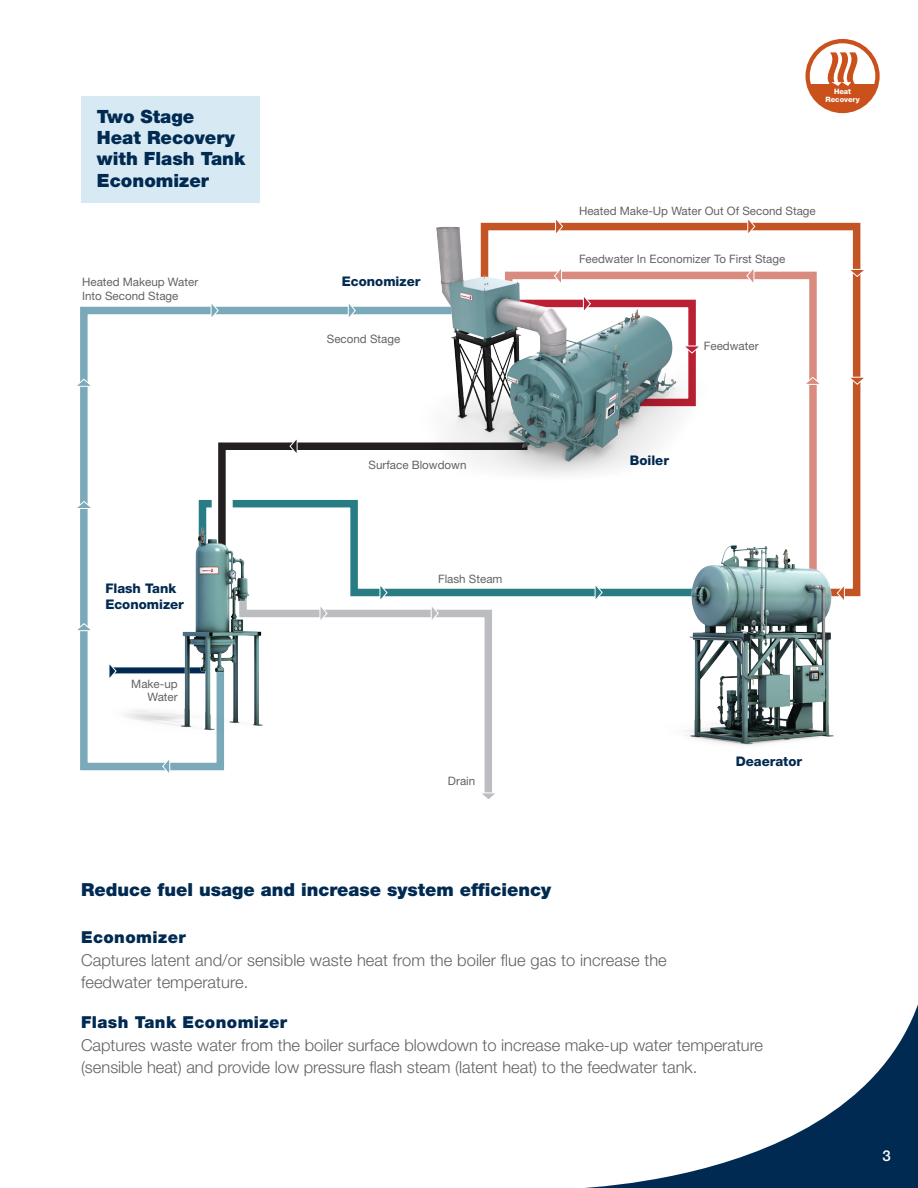
<style>
.page{position:relative;width:918px;height:1188px;background:#fff}
.page>*{position:absolute;margin:0;border:0;box-sizing:border-box;transform-origin:0 0}
.t1{font:900 18.3px/21.3px "Helvetica Neue LT Std";color:#002a51}
.t2{font:900 18px "Helvetica Neue LT Std";color:#002a51}
.t3{font:300 16.5px/22.5px "Helvetica Neue LT Std";color:#636366}
.t4{font:900 16.5px "Helvetica Neue LT Std";letter-spacing:.025em;color:#002a51}
.t5{font:500 15px "Helvetica Neue LT Std";color:#fff}
.t6{font:800 13.2px/16.5px "Helvetica Neue LT Std";color:#002a51}
.t7{font:11.55px/13.5px "Helvetica Neue LT Std";color:#636366;text-align:right}
.t8{font:800 7.35px/7.4px "Helvetica Neue LT Std";color:#fff;text-align:center}
</style>
<div class="page">
<svg style="left:80px;top:306px;width:280px;height:465px"></svg>
<svg style="left:585px;top:1004px;width:333px;height:184px"></svg>
<div style="left:81px;top:96px;width:178px;height:106px;background:#d7eaf4"></div>
<svg style="left:236px;top:581px;width:256px;height:211px"></svg>
<svg style="left:162px;top:756px;width:9px;height:17px"></svg>
<svg style="left:77px;top:623px;width:17px;height:9px"></svg>
<svg style="left:77px;top:500px;width:17px;height:9px"></svg>
<svg style="left:77px;top:378px;width:17px;height:9px"></svg>
<svg style="left:210px;top:304px;width:9px;height:17px"></svg>
<svg style="left:347px;top:304px;width:9px;height:17px"></svg>
<svg style="left:482px;top:792px;width:13px;height:7px"></svg>
<svg style="left:319px;top:603px;width:9px;height:21px"></svg>
<svg style="left:430px;top:603px;width:9px;height:21px"></svg>
<svg style="left:214px;top:436px;width:146px;height:134px"></svg>
<svg style="left:808px;top:41px;width:69px;height:70px"></svg>
<svg style="left:810px;top:84px;width:65px;height:27px;fill:#cb511c"></svg>
<div style="left:805px;top:39px;width:75px;height:74px;border:4px solid #cb511c;border-radius:50%"></div>
<svg style="left:822px;top:52px;width:41px;height:34px"></svg>
<svg style="left:477px;top:222px;width:384px;height:378px"></svg>
<svg style="left:842px;top:583px;width:3px;height:17px"></svg>
<svg style="left:847px;top:376px;width:17px;height:9px"></svg>
<svg style="left:847px;top:269px;width:17px;height:9px"></svg>
<svg style="left:747px;top:219px;width:9px;height:18px"></svg>
<svg style="left:379px;top:582px;width:9px;height:21px"></svg>
<svg style="left:594px;top:582px;width:9px;height:18px"></svg>
<svg style="left:501px;top:268px;width:319px;height:310px"></svg>
<svg style="left:746px;top:266px;width:9px;height:20px"></svg>
<svg style="left:802px;top:376px;width:21px;height:9px"></svg>
<img style="left:108px;top:521px;width:174px;height:224px">
<img style="left:653px;top:524px;width:189px;height:221px">
<img style="left:360px;top:220px;width:362px;height:266px">
<p class="t1" style="left:97px;top:106px;width:150px">Two Stage<br>Heat Recovery with Flash Tank<br>Economizer</p>
<p class="t7" style="left:82px;top:275px;width:118px;line-height:14.2px;text-align:left">Heated Makeup Water<br>Into Second Stage</p>
<p class="t6" style="left:342px;top:273px;width:80px">Economizer</p>
<p class="t7" style="left:327px;top:332px;width:75px">Second Stage</p>
<p class="t7" style="left:369px;top:458px;width:99px">Surface Blowdown</p>
<p class="t8" style="left:826px;top:88px;width:36px">Heat<br>Recovery</p>
<p class="t7" style="left:579px;top:204px;width:238px">Heated Make-Up Water Out Of Second Stage</p>
<p class="t7" style="left:579px;top:252px;width:208px">Feedwater In Economizer To First Stage</p>
<p class="t7" style="left:704px;top:339px;width:56px">Feedwater</p>
<p class="t6" style="left:630px;top:452px;width:41px">Boiler</p>
<p class="t6" style="left:105px;top:580px;width:80px">Flash Tank<br>Economizer</p>
<p class="t7" style="left:131px;top:677px;width:48px">Make-up<br>Water</p>
<p class="t7" style="left:438px;top:572px;width:66px">Flash Steam</p>
<p class="t7" style="left:448px;top:774px;width:29px">Drain</p>
<p class="t6" style="left:736px;top:753px;width:68px">Deaerator</p>
<p class="t2" style="left:81px;top:879px;width:472px">Reduce fuel usage and increase system efficiency</p>
<p class="t4" style="left:81px;top:928px;width:106px">Economizer</p>
<p class="t3" style="left:81px;top:948px;width:587px">Captures latent and/or sensible waste heat from the boiler flue gas to increase the feedwater temperature.</p>
<p class="t4" style="left:81px;top:1012px;width:208px">Flash Tank Economizer</p>
<p class="t3" style="left:81px;top:1033px;width:684px">Captures waste water from the boiler surface blowdown to increase make-up water temperature (sensible heat) and provide low pressure flash steam (latent heat) to the feedwater tank.</p>
<p class="t5" style="left:883px;top:1147px;width:10px">3</p>
</div>
